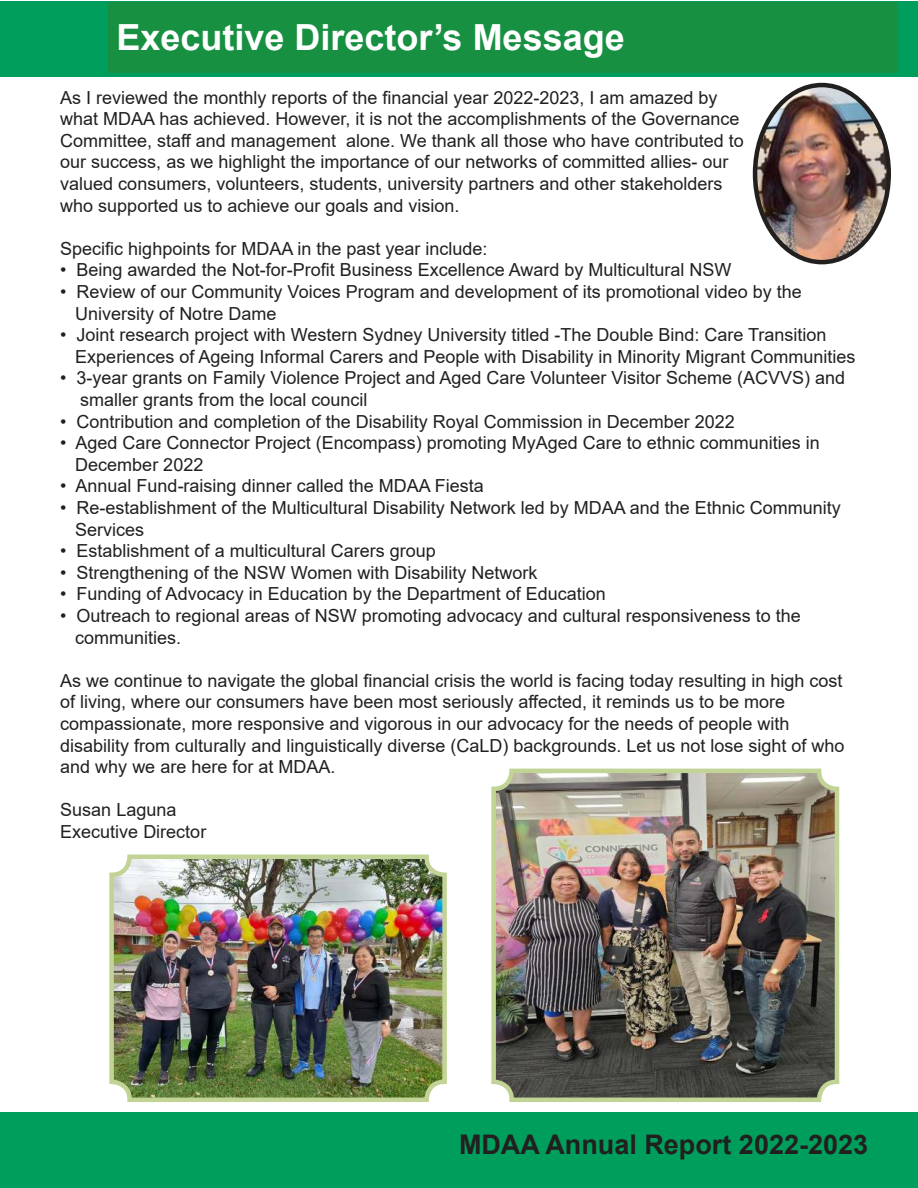
<style>
.page{position:relative;width:918px;height:1188px;background:#fff}
.page>*{position:absolute;margin:0;border:0;box-sizing:border-box;transform-origin:0 0}
.t1{font:700 36px "Arial";color:#fff}
.t2{font:700 27px "Arial";color:#221f1f}
.t3{font:18px/21.6px "Arial";color:#221f1f}
</style>
<div class="page">
<div style="left:0;top:2px;width:918px;height:75px;background:#009e5c"></div>
<div style="left:0;top:1112px;width:918px;height:76px;background:#009e5c"></div>
<div style="left:108px;top:2px;width:789px;height:71px;background:#179041"></div>
<img style="left:755px;top:85px;width:134px;height:177px">
<div style="left:753px;top:83px;width:138px;height:181px;border:5px solid #221f1f;border-radius:50%"></div>
<img style="left:497px;top:775px;width:336px;height:321px">
<div style="left:491px;top:769px;width:348px;height:333px;border:5px solid #c1d395;border-radius:18px"></div>
<img style="left:115px;top:861px;width:326px;height:235px">
<div style="left:109px;top:855px;width:338px;height:247px;border:5px solid #c1d395;border-radius:18px"></div>
<h1 class="t1" style="left:117px;top:24px;width:510px">Executive Director’s Message</h1>
<p class="t3" style="left:60px;top:86px;width:685px">As I reviewed the monthly reports of the 昀椀nancial year 2022-2023, I am amazed by what MDAA has achieved. However, it is not the accomplishments of the Governance Committee, sta昀昀 and management alone. We thank all those who have contributed to our success, as we highlight the importance of our networks of committed allies- our valued consumers, volunteers, students, university partners and other stakeholders who supported us to achieve our goals and vision.</p>
<p class="t3" style="left:60px;top:237px;width:429px">Speci昀椀c highpoints for MDAA in the past year include:</p>
<p class="t3" style="left:60px;top:259px;width:673px">• Being awarded the Not-for-Pro昀椀t Business Excellence Award by Multicultural NSW</p>
<p class="t3" style="left:75px;top:282px;width:728px;text-indent:-15px">• Review of our Community Voices Program and development of its promotional video by the<br>University of Notre Dame</p>
<p class="t3" style="left:75px;top:325px;width:782px;text-indent:-15px">• Joint research project with Western Sydney University titled -The Double Bind: Care Transition<br>Experiences of Ageing Informal Carers and People with Disability in Minority Migrant Communities</p>
<p class="t3" style="left:80px;top:368px;width:767px;text-indent:-20px">• 3-year grants on Family Violence Project and Aged Care Volunteer Visitor Scheme (ACVVS) and smaller grants from the local council</p>
<p class="t3" style="left:60px;top:412px;width:676px">• Contribution and completion of the Disability Royal Commission in December 2022</p>
<p class="t3" style="left:75px;top:433px;width:746px;text-indent:-15px">• Aged Care Connector Project (Encompass) promoting MyAged Care to ethnic communities in<br>December 2022</p>
<p class="t3" style="left:60px;top:476px;width:425px">• Annual Fund-raising dinner called the MDAA Fiesta</p>
<p class="t3" style="left:75px;top:498px;width:767px;text-indent:-15px">• Re-establishment of the Multicultural Disability Network led by MDAA and the Ethnic Community<br>Services</p>
<p class="t3" style="left:60px;top:541px;width:377px">• Establishment of a multicultural Carers group</p>
<p class="t3" style="left:60px;top:563px;width:479px">• Strengthening of the NSW Women with Disability Network</p>
<p class="t3" style="left:60px;top:584px;width:547px">• Funding of Advocacy in Education by the Department of Education</p>
<p class="t3" style="left:75px;top:606px;width:727px;text-indent:-15px">• Outreach to regional areas of NSW promoting advocacy and cultural responsiveness to the communities.</p>
<p class="t3" style="left:60px;top:669px;width:786px">As we continue to navigate the global 昀椀nancial crisis the world is facing today resulting in high cost of living, where our consumers have been most seriously a昀昀ected, it reminds us to be more compassionate, more responsive and vigorous in our advocacy for the needs of people with disability from culturally and linguistically diverse (CaLD) backgrounds. Let us not lose sight of who and why we are here for at MDAA.</p>
<p class="t3" style="left:60px;top:800px;width:148px">Susan Laguna<br>Executive Director</p>
<h2 class="t2" style="left:459px;top:1134px;width:411px">MDAA Annual Report 2022-2023</h2>
</div>
